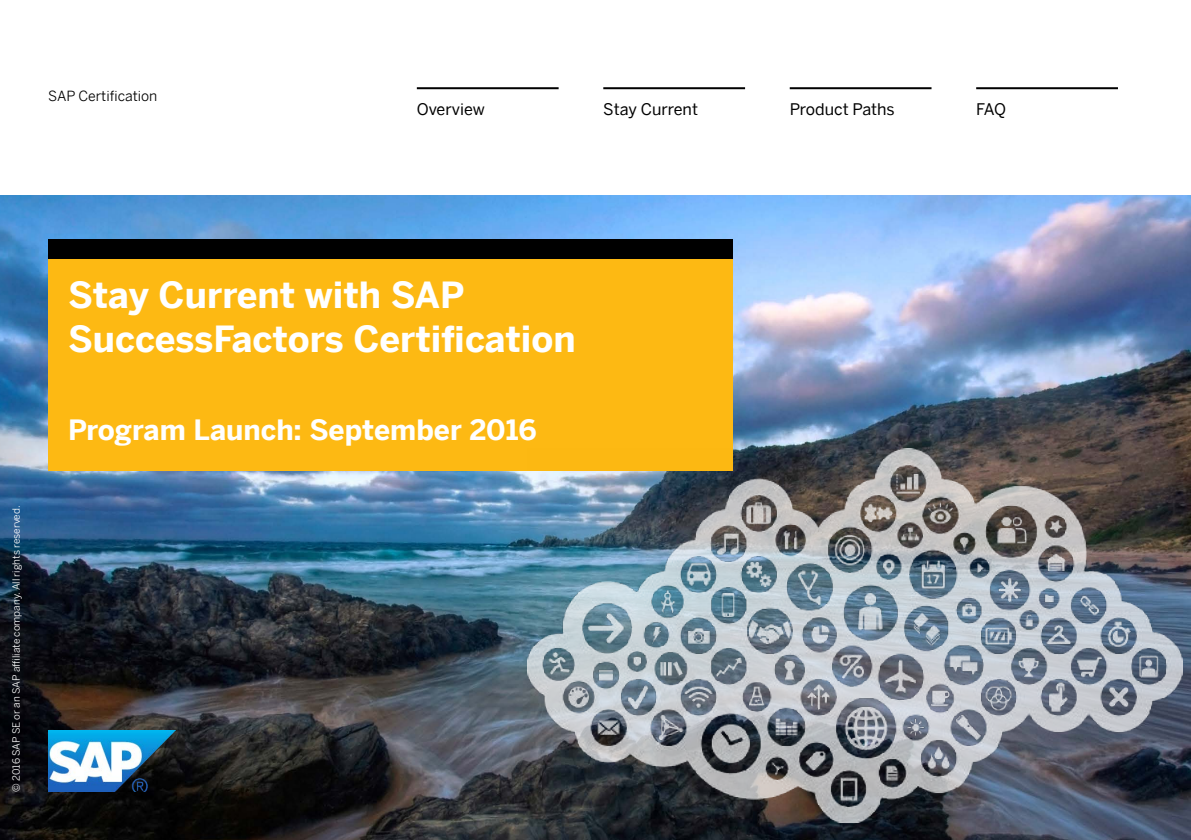
<style>
.page{position:relative;width:1191px;height:840px;background:#fff}
.page>*{position:absolute;margin:0;border:0;box-sizing:border-box;transform-origin:0 0}
.t1{font:700 36px/44px "Benton Sans";color:#fff}
.t2{font:700 28px "Benton Sans";color:#fff}
.t3{font:16px "Benton Sans";color:#000}
.t4{font:14px "Benton Sans";color:#000}
.t5{font:10px "Benton Sans";color:#fff}
</style>
<div class="page">
<img style="left:0;top:195px;width:1191px;height:644px">
<div style="left:48px;top:258px;width:685px;height:213px;background:#fdb913"></div>
<div style="left:48px;top:238px;width:685px;height:20px;background:#000"></div>
<hr style="left:789px;top:87px;width:142px;height:2px;background:#000">
<hr style="left:603px;top:87px;width:142px;height:2px;background:#000">
<hr style="left:417px;top:87px;width:141px;height:2px;background:#000">
<hr style="left:976px;top:87px;width:142px;height:2px;background:#000">
<img style="left:527px;top:448px;width:655px;height:374px">
<img style="left:48px;top:730px;width:128px;height:61px">
<h3 class="t4" style="left:48px;top:84px;width:111px">SAP Certification</h3>
<h3 class="t3" style="left:417px;top:95px;width:69px">Overview</h3>
<h3 class="t3" style="left:603px;top:95px;width:96px">Stay Current</h3>
<h3 class="t3" style="left:789px;top:95px;width:107px">Product Paths</h3>
<h3 class="t3" style="left:976px;top:95px;width:32px">FAQ</h3>
<p class="t5" style="left:8px;top:791px;width:287px;rotate:-90deg">© 2016 SAP SE or an SAP affiliate company. All rights reserved.</p>
<h1 class="t1" style="left:68px;top:269px;width:509px">Stay Current with SAP<br>SuccessFactors Certification</h1>
<h2 class="t2" style="left:68px;top:405px;width:470px">Program Launch: September 2016</h2>
</div>
